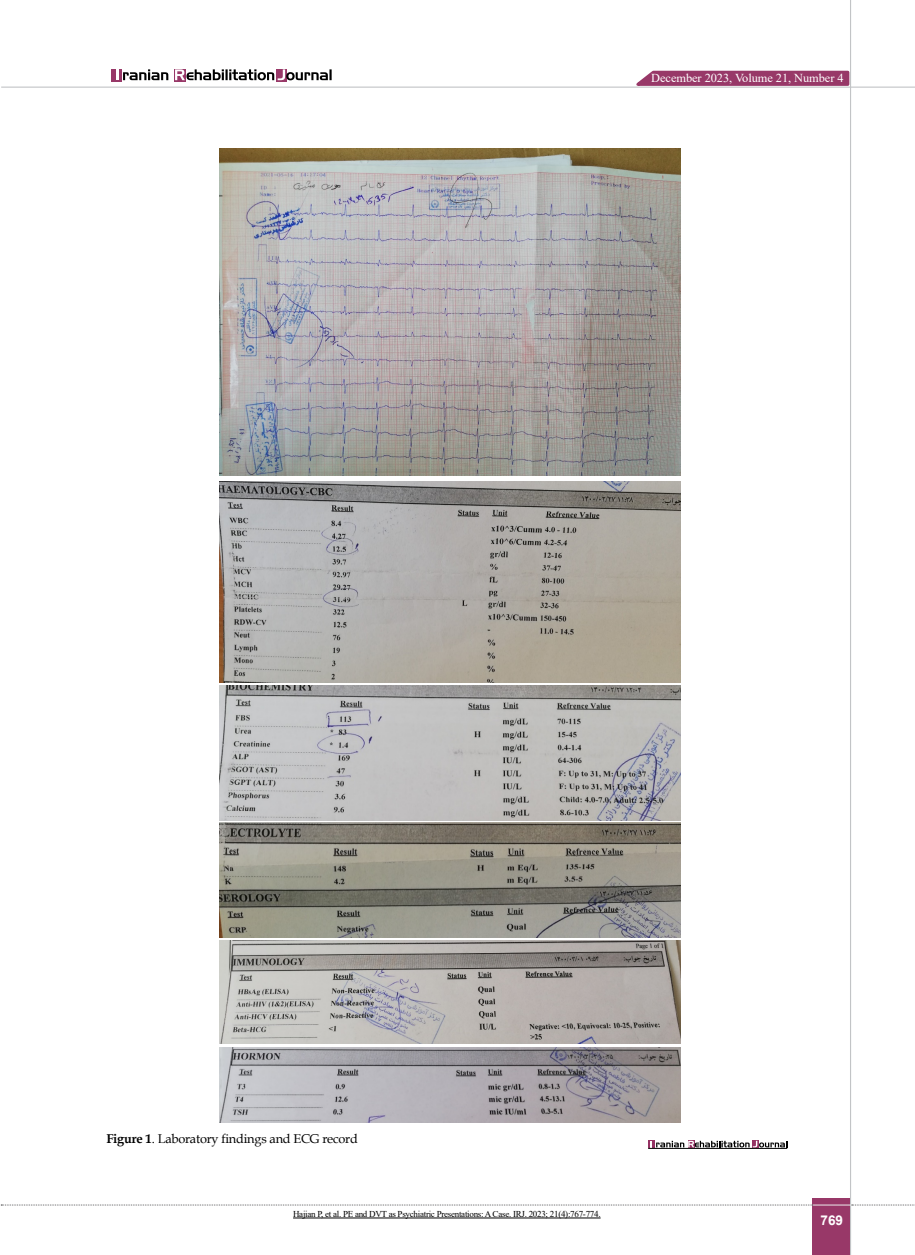
<style>
.page{position:relative;width:915px;height:1255px;background:#fff}
.page>*{position:absolute;margin:0;border:0;box-sizing:border-box;transform-origin:0 0}
.t1{font:700 13.5px "Arial";color:#fff}
.t2{font:12.75px "Book Antiqua";letter-spacing:-.015em;color:#000}
.t3{font:12.15px "Times New Roman";letter-spacing:-.005em;color:#fff}
.t4{font:9px "Times New Roman";letter-spacing:-.03em;color:#000}
.s1{font-weight:700}
</style>
<div class="page">
<hr style="left:1px;top:87px;width:913px;height:1px;background:#c2c4c6">
<div style="left:812px;top:1198px;width:38px;height:56px;background:#983868"></div>
<hr style="left:849px;top:0;width:1px;height:1254px;background:#c2c4c6">
<hr style="left:812px;top:1204px;width:38px;height:1px;background:#ebebec">
<svg style="left:1px;top:1204px;width:811px;height:1px"></svg>
<svg style="left:851px;top:1204px;width:64px;height:1px"></svg>
<div style="left:112px;top:69px;width:10px;height:13px;background:#983868"></div>
<svg style="left:174px;top:69px;width:12px;height:13px"></svg>
<svg style="left:276px;top:80px;width:11px;height:2px"></svg>
<svg style="left:175px;top:69px;width:156px;height:11px"></svg>
<svg style="left:116px;top:69px;width:52px;height:11px"></svg>
<svg style="left:629px;top:69px;width:221px;height:18px;background:#ac6187"></svg>
<img style="left:219px;top:149px;width:461px;height:326px">
<img style="left:219px;top:481px;width:461px;height:201px">
<img style="left:220px;top:685px;width:460px;height:135px">
<img style="left:219px;top:822px;width:461px;height:115px">
<img style="left:219px;top:940px;width:461px;height:103px">
<img style="left:219px;top:1047px;width:461px;height:75px">
<div style="left:648px;top:1139px;width:6px;height:8px;background:#953263"></div>
<svg style="left:650px;top:1140px;width:137px;height:7px"></svg>
<hr style="left:648px;top:1148px;width:139px;height:1px;background:#000">
<hr style="left:293px;top:1217px;width:307px;height:1px;background:#000">
<h3 class="t3" style="left:651px;top:69px;width:194px">December 2023, Volume 21, Number 4</h3>
<h2 class="t2" style="left:106px;top:1129px;width:253px"><span class="s1">Figure 1</span>. Laboratory findings and ECG record</h2>
<p class="t4" style="left:293px;top:1207px;width:309px">Hajian P, et al. PE and DVT as Psychiatric Presentations: A Case. IRJ. 2023; 21(4):767-774.</p>
<h1 class="t1" style="left:820px;top:1210px;width:24px">769</h1>
</div>
